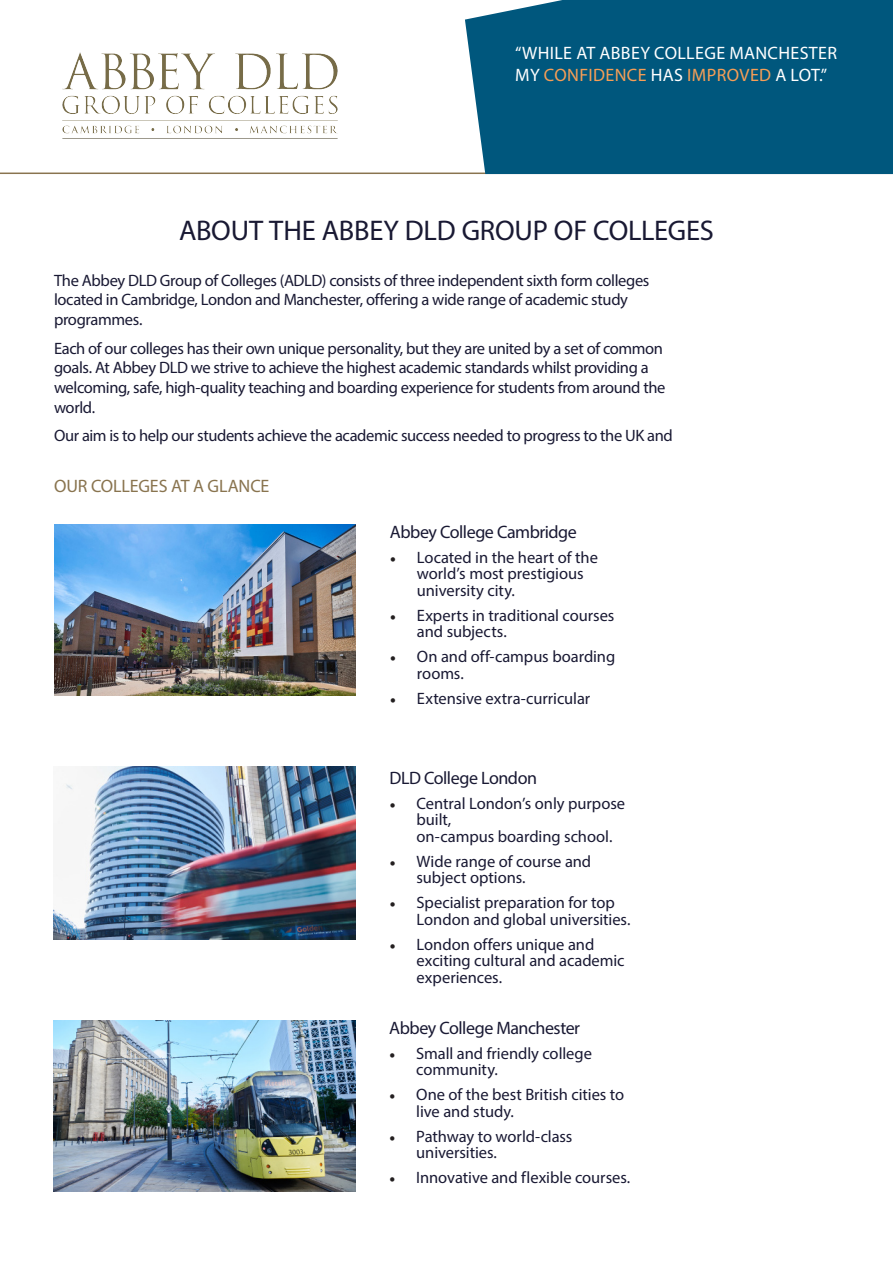
<style>
.page{position:relative;width:893px;height:1263px;background:#fff}
.page>*{position:absolute;margin:0;border:0;box-sizing:border-box;transform-origin:0 0}
.t1{font:28.5px "Myriad Pro";letter-spacing:-.005em;color:#191933}
.t2{font:18px "Myriad Pro";letter-spacing:-.025em;color:#191933}
.t3{font:18px/21.6px "Myriad Pro";letter-spacing:.02em;color:#fff}
.t4{font:18px "Myriad Pro";letter-spacing:-.01em;color:#89744f}
.t5{font:16.5px/16.5px "Myriad Pro";letter-spacing:-.015em;color:#191933}
.s1{color:#f69e56}
.s2{font-family:"Minion Pro";color:#231f20}
</style>
<div class="page">
<img style="left:62px;top:52px;width:276px;height:87px">
<hr style="left:0;top:173px;width:893px;height:1px;background:#89744f">
<img style="left:54px;top:524px;width:302px;height:172px">
<img style="left:54px;top:766px;width:302px;height:173px">
<img style="left:53px;top:1020px;width:302px;height:172px">
<div style="left:465px;top:0;width:428px;height:174px;background:#00577d"></div>
<p class="t3" style="left:515px;top:42px;width:324px">“WHILE AT ABBEY COLLEGE MANCHESTER<br>MY <span class="s1">CONFIDENCE</span> HAS <span class="s1">IMPROVED</span> A LOT.”</p>
<p class="t1" style="left:179px;top:213px;width:536px">ABOUT THE ABBEY DLD GROUP OF COLLEGES</p>
<p class="t5" style="left:54px;top:270px;width:597px;line-height:19.8px">The Abbey DLD Group of Colleges (ADLD) consists of three independent sixth form colleges located in Cambridge, London and Manchester, offering a wide range of academic study programmes.</p>
<p class="t5" style="left:54px;top:338px;width:613px;line-height:19.8px">Each of our colleges has their own unique personality, but they are united by a set of common goals. At Abbey DLD we strive to achieve the highest academic standards whilst providing a welcoming, safe, high-quality teaching and boarding experience for students from around the world.</p>
<p class="t5" style="left:54px;top:427px;width:620px">Our aim is to help our students achieve the academic success needed to progress to the UK and</p>
<p class="t4" style="left:54px;top:475px;width:217px">OUR COLLEGES AT A GLANCE</p>
<p class="t2" style="left:390px;top:520px;width:188px">Abbey College Cambridge</p>
<p class="t5" style="left:417px;top:548px;width:182px;text-indent:-27px"><span class="s2">•</span> Located in the heart of the world’s most prestigious university city.</p>
<p class="t5" style="left:417px;top:606px;width:199px;text-indent:-27px"><span class="s2">•</span> Experts in traditional courses and subjects.</p>
<p class="t5" style="left:417px;top:648px;width:200px;text-indent:-27px"><span class="s2">•</span> On and off-campus boarding rooms.</p>
<p class="t5" style="left:390px;top:689px;width:202px"><span class="s2">•</span> Extensive extra-curricular</p>
<p class="t2" style="left:390px;top:766px;width:149px">DLD College London</p>
<p class="t5" style="left:417px;top:794px;width:210px;text-indent:-27px"><span class="s2">•</span> Central London’s only purpose built,<br>on-campus boarding school.</p>
<p class="t5" style="left:417px;top:852px;width:176px;text-indent:-27px"><span class="s2">•</span> Wide range of course and subject options.</p>
<p class="t5" style="left:417px;top:894px;width:215px;text-indent:-27px"><span class="s2">•</span> Specialist preparation for top<br>London and global universities.</p>
<p class="t5" style="left:417px;top:935px;width:210px;text-indent:-27px"><span class="s2">•</span> London offers unique and exciting cultural and academic experiences.</p>
<p class="t2" style="left:389px;top:1016px;width:192px">Abbey College Manchester</p>
<p class="t5" style="left:416px;top:1045px;width:177px;text-indent:-27px"><span class="s2">•</span> Small and friendly college community.</p>
<p class="t5" style="left:416px;top:1086px;width:209px;text-indent:-27px"><span class="s2">•</span> One of the best British cities to live and study.</p>
<p class="t5" style="left:416px;top:1128px;width:158px;text-indent:-27px"><span class="s2">•</span> Pathway to world-class universities.</p>
<p class="t5" style="left:389px;top:1169px;width:243px"><span class="s2">•</span> Innovative and flexible courses.</p>
</div>
